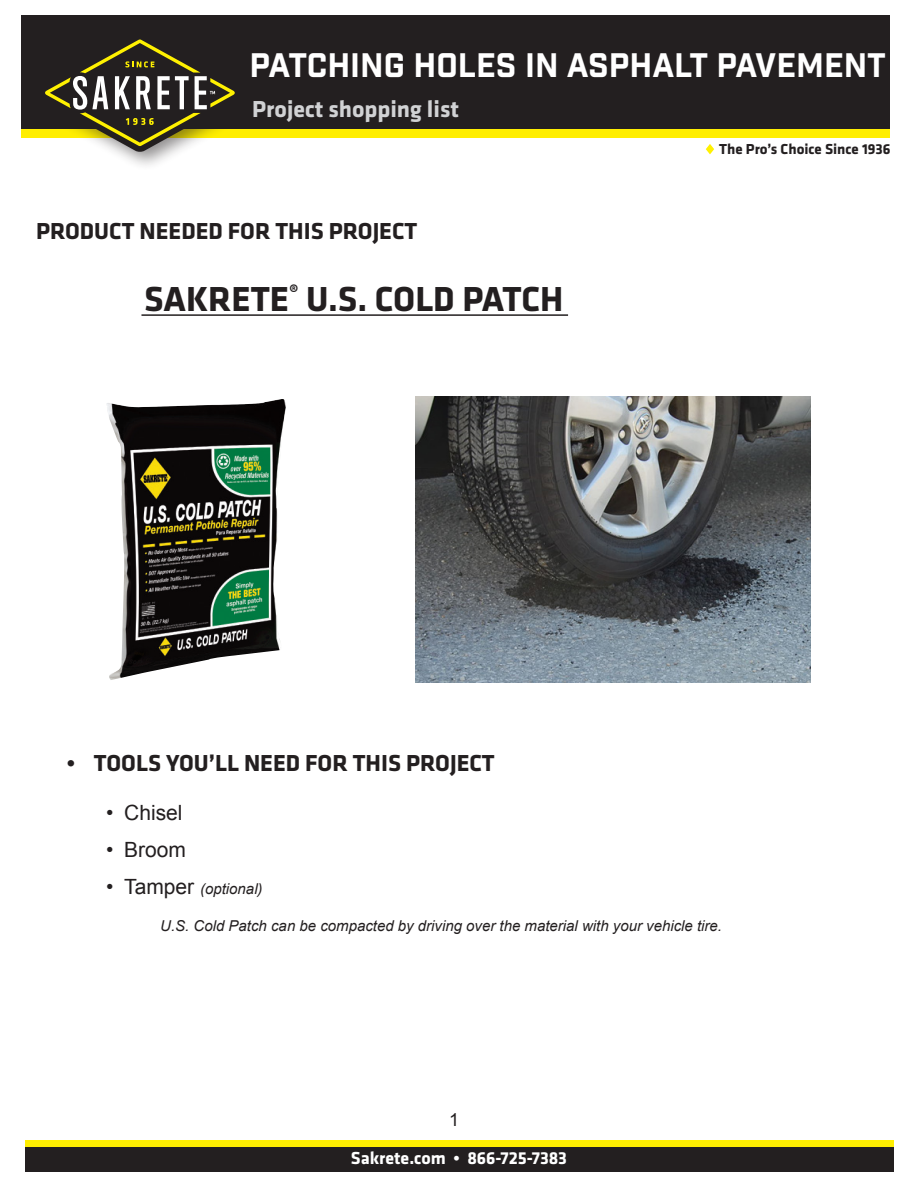
<style>
.page{position:relative;width:918px;height:1188px;background:#fff}
.page>*{position:absolute;margin:0;border:0;box-sizing:border-box;transform-origin:0 0}
.t1{font:700 36px "Klavika";color:#231f20}
.t2{font:33px "Industry Inc Base";color:#fff}
.t3{font:700 24px "Klavika";color:#231f20}
.t4{font:700 24px "Klavika";color:#d1d2d4}
.t5{font:21px "Arial";color:#231f20}
.t6{font:700 18px "Klavika";color:#fff}
.t7{font:18px "Arial";color:#231f20}
.t8{font:italic 15px "Arial";color:#231f20}
.t9{font:700 15px "Klavika";color:#231f20}
.s1{font-style:normal;font-size:21px}
</style>
<div class="page">
<img style="left:416px;top:396px;width:395px;height:287px">
<hr style="left:141px;top:314px;width:427px;height:2px;background:#231f20">
<img style="left:107px;top:399px;width:179px;height:281px">
<div style="left:21px;top:127px;width:869px;height:11px;background:#ffee01"></div>
<div style="left:21px;top:15px;width:869px;height:113px;background:#231f20"></div>
<div style="left:32px;top:27px;width:228px;height:144px;background:#231f20;opacity:.5"></div>
<svg style="left:39px;top:34px;width:202px;height:118px"></svg>
<svg style="left:706px;top:144px;width:8px;height:10px"></svg>
<div style="left:25px;top:1140px;width:869px;height:8px;background:#ffee01"></div>
<div style="left:25px;top:1147px;width:869px;height:24px;background:#231f20"></div>
<p class="t2" style="left:249px;top:45px;width:638px">PATCHING HOLES IN ASPHALT PAVEMENT</p>
<p class="t4" style="left:252px;top:96px;width:208px">Project shopping list</p>
<p class="t3" style="left:36px;top:218px;width:383px">PRODUCT NEEDED FOR THIS PROJECT</p>
<p class="t1" style="left:144px;top:279px;width:421px">SAKRETE<sup>®</sup> U.S. COLD PATCH</p>
<p class="t9" style="left:719px;top:141px;width:173px">The Pro’s Choice Since 1936</p>
<p class="t3" style="left:67px;top:750px;width:429px">• TOOLS YOU’LL NEED FOR THIS PROJECT</p>
<p class="t5" style="left:106px;top:799px;width:78px">• Chisel</p>
<p class="t5" style="left:106px;top:836px;width:81px">• Broom</p>
<p class="t8" style="left:106px;top:879px;width:158px"><span class="s1">• Tamper</span> (optional)</p>
<p class="t8" style="left:160px;top:916px;width:563px">U.S. Cold Patch can be compacted by driving over the material with your vehicle tire.</p>
<p class="t7" style="left:449px;top:1108px;width:12px">1</p>
<p class="t6" style="left:351px;top:1148px;width:218px">Sakrete.com • 866-725-7383</p>
</div>
